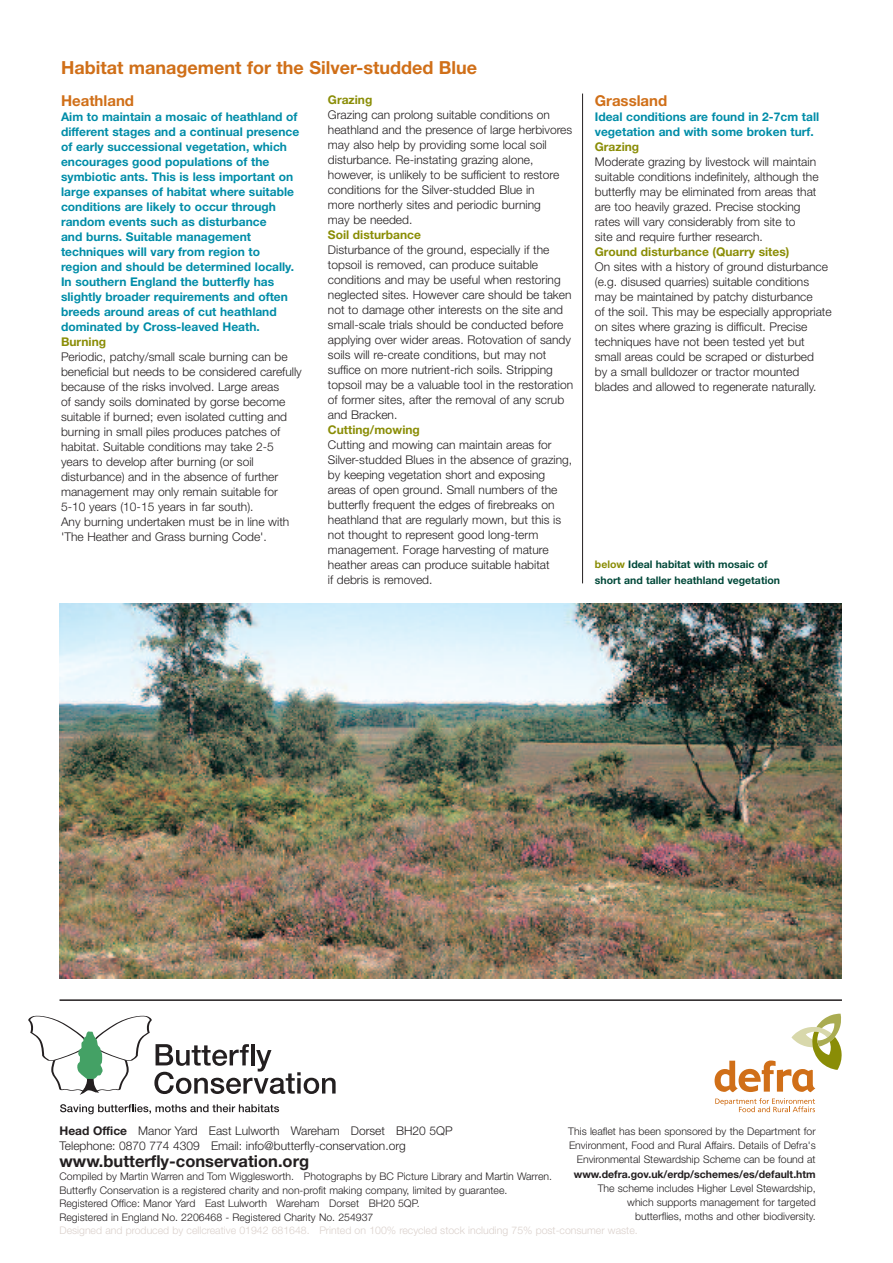
<style>
.page{position:relative;width:893px;height:1263px;background:#fff}
.page>*{position:absolute;margin:0;border:0;box-sizing:border-box;transform-origin:0 0}
.t1{font:700 18px "Helvetica Neue";color:#d06f18}
.t2{font:700 16.5px "Helvetica Neue";color:#231f20}
.t3{font:700 15px "Helvetica Neue";color:#d06f18}
.t4{font:300 12px/15px "Helvetica Neue";color:#231f20}
.t5{font:700 12px/15px "Helvetica Neue";color:#008da8}
.t6{font:700 12px "Helvetica Neue";color:#8a8d06}
.t7{font:300 10.5px/14.2px "Helvetica Neue";color:#231f20;text-align:right}
.t8{font:300 10.5px "Helvetica Neue";color:#dbd1cc}
.t9{font:700 10.5px/15.5px "Helvetica Neue";color:#004839}
.t10{font:700 10.5px "Helvetica Neue";color:#231f20}
.s1{color:#8a8d06}
.s2{font-weight:700}
</style>
<div class="page">
<svg style="left:28px;top:1015px;width:308px;height:80px"></svg>
<svg style="left:60px;top:1104px;width:219px;height:10px"></svg>
<svg style="left:715px;top:1014px;width:127px;height:78px"></svg>
<svg style="left:715px;top:1098px;width:100px;height:14px"></svg>
<img style="left:60px;top:604px;width:782px;height:374px">
<hr style="left:60px;top:999px;width:782px;height:2px;background:#231f20">
<hr style="left:582px;top:94px;width:1px;height:489px;background:#231f20">
<h1 class="t1" style="left:61px;top:61px;width:418px">Habitat management for the Silver-studded Blue</h1>
<p class="t3" style="left:61px;top:95px;width:75px">Heathland</p>
<p class="t5" style="left:61px;top:110px;width:240px">Aim to maintain a mosaic of heathland of different stages and a continual presence of early successional vegetation, which encourages good populations of the symbiotic ants. This is less important on large expanses of habitat where suitable conditions are likely to occur through random events such as disturbance<br>and burns. Suitable management techniques will vary from region to<br>region and should be determined locally.<br>In southern England the butterfly has slightly broader requirements and often breeds around areas of cut heathland dominated by Cross-leaved Heath.</p>
<p class="t6" style="left:61px;top:337px;width:47px">Burning</p>
<p class="t4" style="left:61px;top:350px;width:242px">Periodic, patchy/small scale burning can be beneficial but needs to be considered carefully because of the risks involved. Large areas<br>of sandy soils dominated by gorse become suitable if burned; even isolated cutting and burning in small piles produces patches of habitat. Suitable conditions may take 2-5 years to develop after burning (or soil disturbance) and in the absence of further management may only remain suitable for 5-10 years (10-15 years in far south).<br>Any burning undertaken must be in line with 'The Heather and Grass burning Code'.</p>
<p class="t6" style="left:328px;top:95px;width:46px">Grazing</p>
<p class="t4" style="left:328px;top:108px;width:246px">Grazing can prolong suitable conditions on heathland and the presence of large herbivores may also help by providing some local soil disturbance. Re-instating grazing alone, however, is unlikely to be sufficient to restore conditions for the Silver-studded Blue in<br>more northerly sites and periodic burning<br>may be needed.</p>
<p class="t6" style="left:328px;top:230px;width:94px">Soil disturbance</p>
<p class="t4" style="left:328px;top:243px;width:247px">Disturbance of the ground, especially if the topsoil is removed, can produce suitable conditions and may be useful when restoring neglected sites. However care should be taken not to damage other interests on the site and small-scale trials should be conducted before applying over wider areas. Rotovation of sandy soils will re-create conditions, but may not suffice on more nutrient-rich soils. Stripping topsoil may be a valuable tool in the restoration of former sites, after the removal of any scrub and Bracken.</p>
<p class="t6" style="left:328px;top:425px;width:93px">Cutting/mowing</p>
<p class="t4" style="left:328px;top:438px;width:246px">Cutting and mowing can maintain areas for Silver-studded Blues in the absence of grazing, by keeping vegetation short and exposing areas of open ground. Small numbers of the butterfly frequent the edges of firebreaks on heathland that are regularly mown, but this is not thought to represent good long-term management. Forage harvesting of mature heather areas can produce suitable habitat<br>if debris is removed.</p>
<p class="t3" style="left:595px;top:95px;width:74px">Grassland</p>
<p class="t5" style="left:595px;top:110px;width:226px">Ideal conditions are found in 2-7cm tall vegetation and with some broken turf.</p>
<p class="t6" style="left:595px;top:142px;width:46px">Grazing</p>
<p class="t4" style="left:595px;top:155px;width:225px">Moderate grazing by livestock will maintain suitable conditions indefinitely, although the butterfly may be eliminated from areas that are too heavily grazed. Precise stocking rates will vary considerably from site to<br>site and require further research.</p>
<p class="t6" style="left:595px;top:247px;width:196px">Ground disturbance (Quarry sites)</p>
<p class="t4" style="left:595px;top:260px;width:238px">On sites with a history of ground disturbance (e.g. disused quarries) suitable conditions may be maintained by patchy disturbance<br>of the soil. This may be especially appropriate on sites where grazing is difficult. Precise techniques have not been tested yet but small areas could be scraped or disturbed<br>by a small bulldozer or tractor mounted blades and allowed to regenerate naturally.</p>
<p class="t9" style="left:595px;top:558px;width:187px"><span class="s1">below</span> Ideal habitat with mosaic of short and taller heathland vegetation</p>
<p class="t4" style="left:60px;top:1124px;width:395px"><span class="s2">Head Office</span> Manor Yard East Lulworth Wareham Dorset BH20 5QP<br>Telephone: 0870 774 4309 Email: info@butterfly-conservation.org</p>
<h2 class="t2" style="left:60px;top:1155px;width:251px">www.butterfly-conservation.org</h2>
<p class="t7" style="left:60px;top:1170px;width:494px;line-height:13.5px;text-align:left">Compiled by Martin Warren and Tom Wigglesworth. Photographs by BC Picture Library and Martin Warren.<br>Butterfly Conservation is a registered charity and non-profit making company, limited by guarantee.<br>Registered Office: Manor Yard East Lulworth Wareham Dorset BH20 5QP.<br>Registered in England No. 2206468 - Registered Charity No. 254937</p>
<p class="t8" style="left:60px;top:1226px;width:580px">Designed and produced by cellcreative 01942 681648. Printed on 100% recycled stock including 75% post-consumer waste.</p>
<p class="t7" style="left:568px;top:1125px;width:249px">This leaflet has been sponsored by the Department for<br>Environment, Food and Rural Affairs. Details of Defra's<br>Environmental Stewardship Scheme can be found at</p>
<p class="t10" style="left:574px;top:1170px;width:243px">www.defra.gov.uk/erdp/schemes/es/default.htm</p>
<p class="t7" style="left:598px;top:1182px;width:219px">The scheme includes Higher Level Stewardship, which supports management for targeted butterflies, moths and other biodiversity.</p>
</div>
